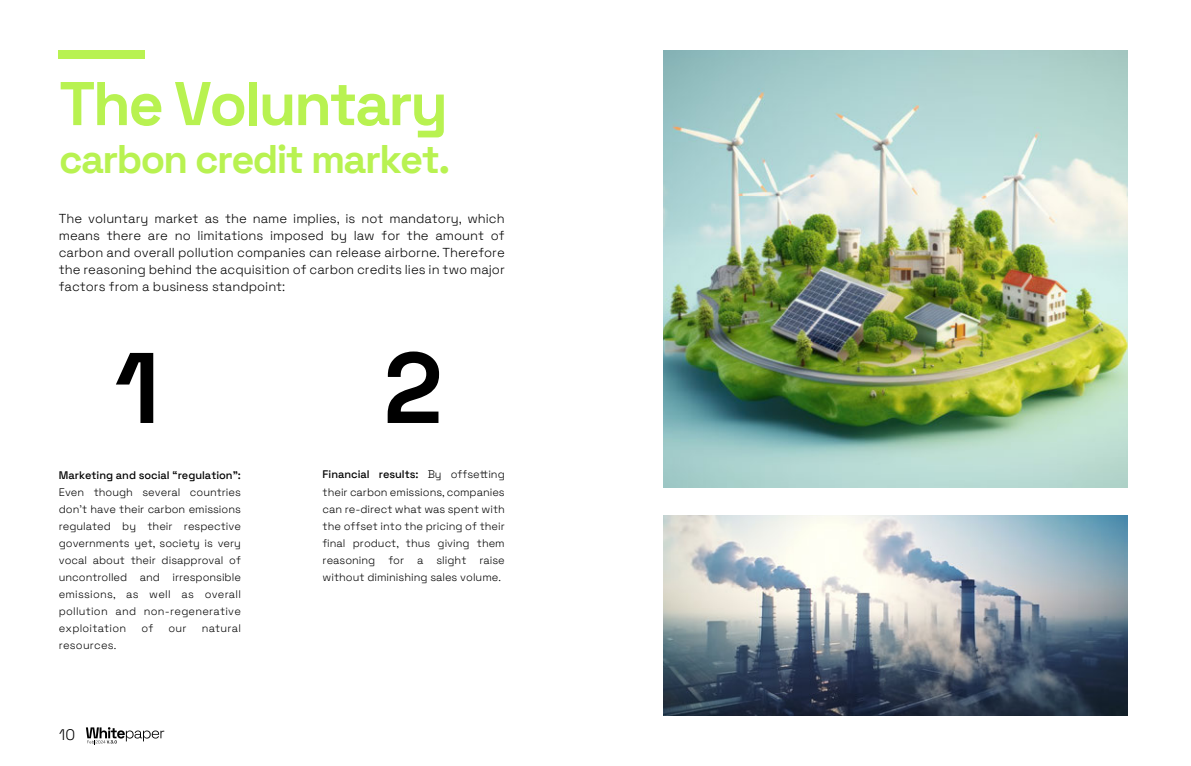
<style>
.page{position:relative;width:1191px;height:766px;background:#fff}
.page>*{position:absolute;margin:0;border:0;box-sizing:border-box;transform-origin:0 0}
.t1{font:300 100px "Space Grotesk";color:#000}
.t2{font:300 61.5px "Space Grotesk";letter-spacing:-.04em;color:#b8f251}
.t3{font:300 40px "Space Grotesk";letter-spacing:-.04em;color:#b8f251}
.t4{font:300 15.3px "Space Grotesk";color:#000}
.t5{font:300 13px/17px "Space Grotesk";color:#000;text-align:justify}
.t6{font:300 11px/17px "Space Grotesk";letter-spacing:.02em;color:#000;text-align:justify}
</style>
<div class="page">
<svg style="left:86px;top:727px;width:78px;height:17px"></svg>
<div style="left:58px;top:50px;width:87px;height:8px;background:#b8f251"></div>
<img style="left:663px;top:50px;width:464px;height:437px">
<img style="left:663px;top:515px;width:464px;height:200px">
<h2 class="t2" style="left:59px;top:59px;width:390px">The Voluntary</h2>
<h3 class="t3" style="left:59px;top:130px;width:393px">carbon credit market.</h3>
<p class="t5" style="left:59px;top:209px;width:447px">The voluntary market as the name implies, is not mandatory, which means there are no limitations imposed by law for the amount of carbon and overall pollution companies can release airborne. Therefore the reasoning behind the acquisition of carbon credits lies in two major factors from a business standpoint:</p>
<h1 class="t1" style="left:115px;top:315px;width:47px">1</h1>
<h1 class="t1" style="left:383px;top:315px;width:61px">2</h1>
<p class="t6" style="left:59px;top:465px;width:184px">Marketing and social “regulation”:<br>Even though several countries don’t have their carbon emissions regulated by their respective governments yet, society is very vocal about their disapproval of uncontrolled and irresponsible emissions, as well as overall pollution and non-regenerative exploitation</p>
<p class="t6" style="left:141px;top:618px;width:13px">of</p>
<p class="t6" style="left:168px;top:618px;width:20px">our</p>
<p class="t6" style="left:202px;top:618px;width:41px">natural</p>
<p class="t6" style="left:59px;top:635px;width:59px">resources.</p>
<h3 class="t4" style="left:59px;top:723px;width:17px">10</h3>
<p class="t6" style="left:323px;top:465px;width:184px">Financial results: By offsetting their carbon emissions, companies can re-direct what was spent with the offset into the pricing of their final product, thus giving them reasoning for a slight raise without diminishing sales volume.</p>
</div>
